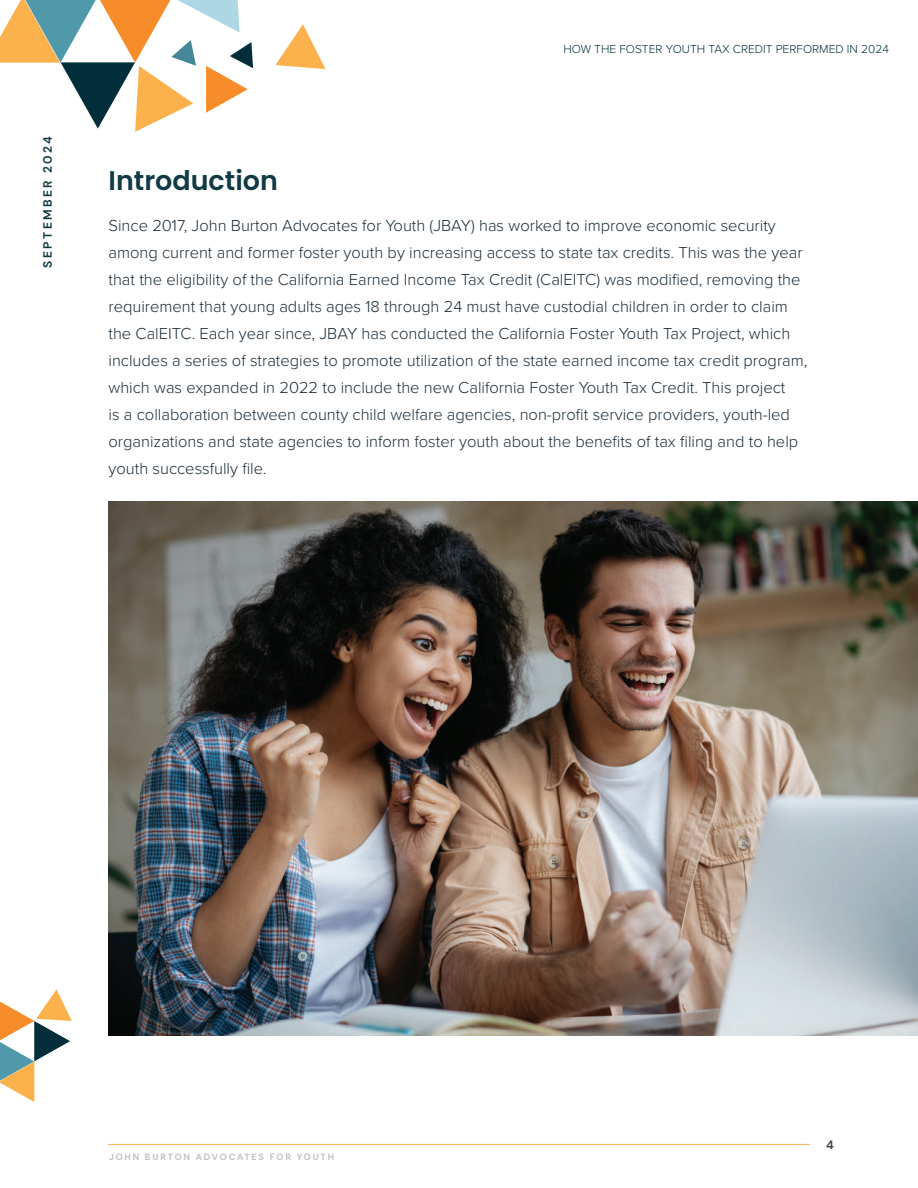
<style>
.page{position:relative;width:918px;height:1188px;background:#fff}
.page>*{position:absolute;margin:0;border:0;box-sizing:border-box;transform-origin:0 0}
.t1{font:600 27px "Poppins";color:#113a45}
.t2{font:300 16.5px/27px "Proxima Nova";color:#1c2c38}
.t3{font:300 12px "Proxima Nova";color:#012e3a}
.t4{font:700 12px "DM Sans";letter-spacing:.2em;color:#113a45}
.t5{font:700 12px "DM Sans";color:#3e3e3f}
.t6{font:700 9px "DM Sans";letter-spacing:.2em;color:#bdbec1}
</style>
<div class="page">
<hr style="left:108px;top:1144px;width:702px;height:1px;background:#fbb24c">
<svg style="left:275px;top:24px;width:51px;height:45px"></svg>
<svg style="left:0;top:0;width:253px;height:132px"></svg>
<svg style="left:0;top:989px;width:72px;height:113px"></svg>
<img style="left:108px;top:501px;width:810px;height:535px">
<p class="t4" style="left:41px;top:268px;width:133px;rotate:-90deg">SEPTEMBER 2024</p>
<p class="t3" style="left:563px;top:44px;width:327px">HOW THE FOSTER YOUTH TAX CREDIT PERFORMED IN 2024</p>
<h1 class="t1" style="left:109px;top:169px;width:171px">Introduction</h1>
<p class="t2" style="left:109px;top:212px;width:700px">Since 2017, John Burton Advocates for Youth (JBAY) has worked to improve economic security among current and former foster youth by increasing access to state tax credits. This was the year that the eligibility of the California Earned Income Tax Credit (CalEITC) was modified, removing the requirement that young adults ages 18 through 24 must have custodial children in order to claim the CalEITC. Each year since, JBAY has conducted the California Foster Youth Tax Project, which includes a series of strategies to promote utilization of the state earned income tax credit program, which was expanded in 2022 to include the new California Foster Youth Tax Credit. This project<br>is a collaboration between county child welfare agencies, non-profit service providers, youth-led organizations and state agencies to inform foster youth about the benefits of tax filing and to help youth successfully file.</p>
<p class="t6" style="left:109px;top:1151px;width:227px">JOHN BURTON ADVOCATES FOR YOUTH</p>
<p class="t5" style="left:826px;top:1138px;width:9px">4</p>
</div>
